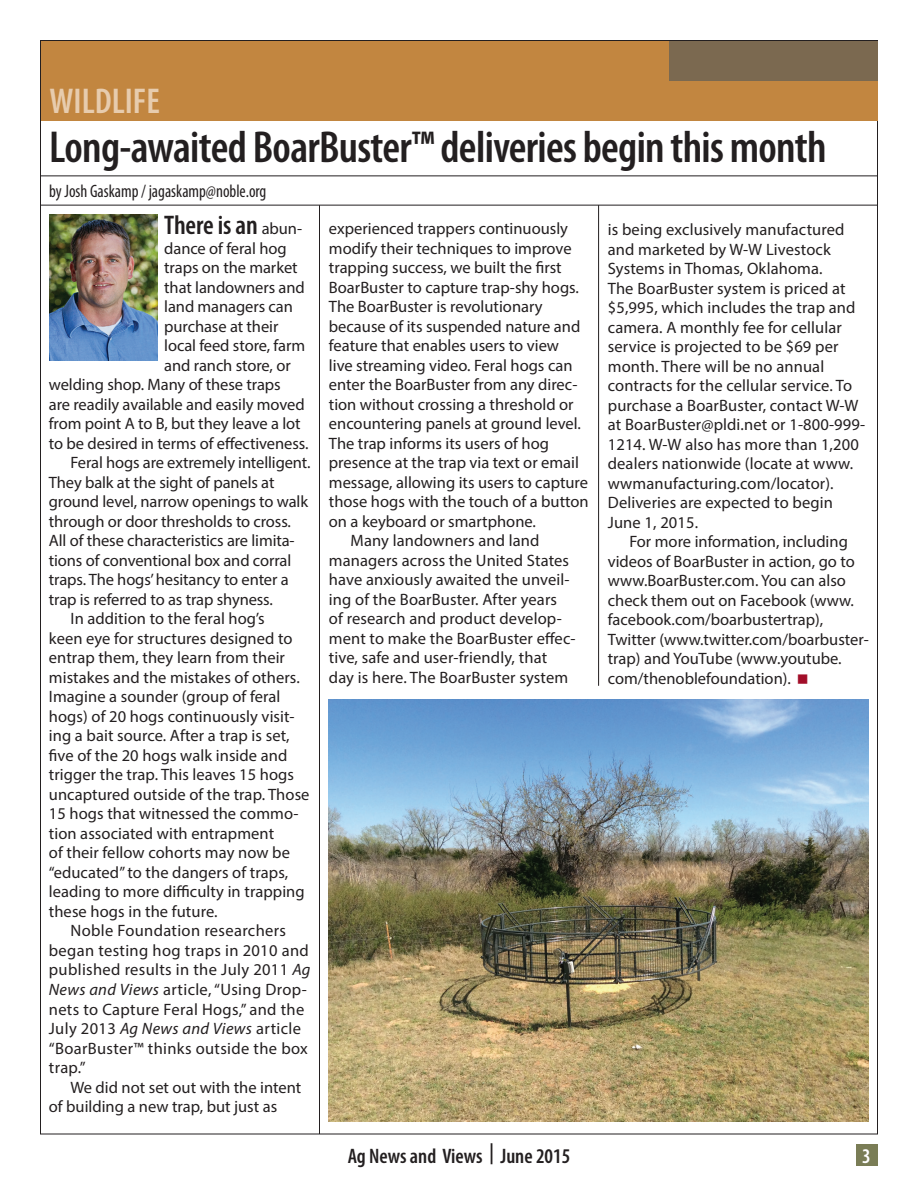
<style>
.page{position:relative;width:918px;height:1188px;background:#fff}
.page>*{position:absolute;margin:0;border:0;box-sizing:border-box;transform-origin:0 0}
.t1{font:600 condensed 45px "Myriad Pro";letter-spacing:-.015em;color:#231f20}
.t2{font:600 condensed 36px "Myriad Pro";color:#e7ccae}
.t3{font:600 condensed 27px "Myriad Pro";letter-spacing:-.005em;color:#231f20}
.t4{font:600 condensed 21px "Myriad Pro";color:#231f20}
.t5{font:600 condensed 21px "Myriad Pro";color:#fff}
.t6{font:condensed 18px "Myriad Pro";color:#231f20;scale:.95 1}
.t7{font:16.5px/19.5px "Myriad Pro";color:#231f20}
.t8{font:16.5px "Myriad Pro";letter-spacing:.02em;color:#231f20}
.s1{font-weight:400;font-stretch:normal;font-size:16.5px}
.s2{font-style:italic}
</style>
<div class="page">
<hr style="left:40px;top:205px;width:838px;height:1px;background:#231f20">
<hr style="left:40px;top:176px;width:838px;height:1px;background:#231f20">
<div style="left:856px;top:1144px;width:22px;height:22px;background:#7a7d56"></div>
<hr style="left:598px;top:205px;width:1px;height:481px;background:#231f20">
<hr style="left:319px;top:205px;width:1px;height:929px;background:#231f20">
<img style="left:50px;top:214px;width:108px;height:147px">
<div style="left:41px;top:41px;width:836px;height:79px;background:#c28640"></div>
<div style="left:669px;top:41px;width:208px;height:39px;background:#7b6950"></div>
<img style="left:329px;top:700px;width:540px;height:421px">
<h2 class="t2" style="left:50px;top:79px;width:112px">WILDLIFE</h2>
<h1 class="t1" style="left:49px;top:120px;width:779px">Long-awaited BoarBuster™ deliveries begin this month</h1>
<p class="t6" style="left:49px;top:180px;width:230px">by Josh Gaskamp / jagaskamp@noble.org</p>
<h3 class="t3" style="left:164px;top:209px;width:139px">There is an <span class="s1">abun-</span></h3>
<p class="t7" style="left:164px;top:238px;width:124px">dance of feral hog</p>
<p class="t7" style="left:164px;top:258px;width:135px">traps on the market</p>
<p class="t7" style="left:164px;top:277px;width:142px">that landowners and</p>
<p class="t7" style="left:164px;top:297px;width:130px">land managers can</p>
<p class="t7" style="left:164px;top:316px;width:116px">purchase at their</p>
<p class="t7" style="left:164px;top:336px;width:143px">local feed store, farm</p>
<p class="t7" style="left:164px;top:355px;width:128px">and ranch store, or</p>
<p class="t7" style="left:49px;top:375px;width:233px">welding shop. Many of these traps</p>
<p class="t7" style="left:49px;top:394px;width:257px">are readily available and easily moved</p>
<p class="t7" style="left:49px;top:414px;width:253px">from point A to B, but they leave a lot</p>
<p class="t7" style="left:49px;top:433px;width:261px">to be desired in terms of effectiveness.</p>
<p class="t7" style="left:70px;top:453px;width:242px">Feral hogs are extremely intelligent.</p>
<p class="t7" style="left:49px;top:472px;width:227px">They balk at the sight of panels at</p>
<p class="t7" style="left:49px;top:492px;width:261px">ground level, narrow openings to walk</p>
<p class="t7" style="left:49px;top:511px;width:244px">through or door thresholds to cross.</p>
<p class="t7" style="left:49px;top:531px;width:247px">All of these characteristics are limita-</p>
<p class="t7" style="left:49px;top:550px;width:244px">tions of conventional box and corral</p>
<p class="t7" style="left:49px;top:570px;width:241px">traps. The hogs’ hesitancy to enter a</p>
<p class="t7" style="left:49px;top:589px;width:226px">trap is referred to as trap shyness.</p>
<p class="t7" style="left:70px;top:609px;width:196px">In addition to the feral hog’s</p>
<p class="t7" style="left:49px;top:628px;width:245px">keen eye for structures designed to</p>
<p class="t7" style="left:49px;top:648px;width:238px">entrap them, they learn from their</p>
<p class="t7" style="left:49px;top:667px;width:252px">mistakes and the mistakes of others.</p>
<p class="t7" style="left:49px;top:687px;width:233px">Imagine a sounder (group of feral</p>
<p class="t7" style="left:49px;top:706px;width:247px">hogs) of 20 hogs continuously visit-</p>
<p class="t7" style="left:49px;top:726px;width:242px">ing a bait source. After a trap is set,</p>
<p class="t7" style="left:49px;top:745px;width:240px">five of the 20 hogs walk inside and</p>
<p class="t7" style="left:49px;top:765px;width:247px">trigger the trap. This leaves 15 hogs</p>
<p class="t7" style="left:49px;top:784px;width:262px">uncaptured outside of the trap. Those</p>
<p class="t7" style="left:49px;top:804px;width:251px">15 hogs that witnessed the commo-</p>
<p class="t7" style="left:49px;top:823px;width:227px">tion associated with entrapment</p>
<p class="t7" style="left:49px;top:843px;width:243px">of their fellow cohorts may now be</p>
<p class="t7" style="left:49px;top:862px;width:241px">“educated” to the dangers of traps,</p>
<p class="t7" style="left:49px;top:882px;width:257px">leading to more difficulty in trapping</p>
<p class="t7" style="left:49px;top:901px;width:170px">these hogs in the future.</p>
<p class="t8" style="left:70px;top:921px;width:217px">Noble Foundation researchers</p>
<p class="t8" style="left:49px;top:940px;width:262px">began testing hog traps in 2010 and</p>
<p class="t8" style="left:49px;top:960px;width:263px">published results in the July 2011 <span class="s2">Ag</span></p>
<p class="t8" style="left:49px;top:979px;width:259px"><span class="s2">News and Views</span> article, “Using Drop-</p>
<p class="t8" style="left:49px;top:999px;width:257px">nets to Capture Feral Hogs,” and the</p>
<p class="t8" style="left:49px;top:1018px;width:254px">July 2013 <span class="s2">Ag News and Views</span> article</p>
<p class="t8" style="left:49px;top:1038px;width:261px">“BoarBuster™ thinks outside the box</p>
<p class="t7" style="left:49px;top:1057px;width:38px">trap.”</p>
<p class="t7" style="left:70px;top:1077px;width:232px">We did not set out with the intent</p>
<p class="t7" style="left:49px;top:1096px;width:230px">of building a new trap, but just as</p>
<p class="t7" style="left:329px;top:219px;width:241px">experienced trappers continuously</p>
<p class="t7" style="left:329px;top:238px;width:244px">modify their techniques to improve</p>
<p class="t7" style="left:329px;top:258px;width:234px">trapping success, we built the first</p>
<p class="t7" style="left:329px;top:277px;width:252px">BoarBuster to capture trap-shy hogs.</p>
<p class="t7" style="left:329px;top:297px;width:215px">The BoarBuster is revolutionary</p>
<p class="t7" style="left:329px;top:316px;width:253px">because of its suspended nature and</p>
<p class="t7" style="left:329px;top:336px;width:232px">feature that enables users to view</p>
<p class="t7" style="left:329px;top:355px;width:245px">live streaming video. Feral hogs can</p>
<p class="t7" style="left:329px;top:375px;width:250px">enter the BoarBuster from any direc-</p>
<p class="t7" style="left:329px;top:394px;width:246px">tion without crossing a threshold or</p>
<p class="t7" style="left:329px;top:414px;width:254px">encountering panels at ground level.</p>
<p class="t7" style="left:329px;top:433px;width:222px">The trap informs its users of hog</p>
<p class="t7" style="left:329px;top:453px;width:252px">presence at the trap via text or email</p>
<p class="t7" style="left:329px;top:472px;width:261px">message, allowing its users to capture</p>
<p class="t7" style="left:329px;top:492px;width:261px">those hogs with the touch of a button</p>
<p class="t7" style="left:329px;top:511px;width:209px">on a keyboard or smartphone.</p>
<p class="t7" style="left:351px;top:531px;width:191px">Many landowners and land</p>
<p class="t7" style="left:329px;top:550px;width:242px">managers across the United States</p>
<p class="t7" style="left:329px;top:570px;width:242px">have anxiously awaited the unveil-</p>
<p class="t7" style="left:329px;top:589px;width:230px">ing of the BoarBuster. After years</p>
<p class="t7" style="left:329px;top:609px;width:234px">of research and product develop-</p>
<p class="t7" style="left:329px;top:628px;width:248px">ment to make the BoarBuster effec-</p>
<p class="t7" style="left:329px;top:648px;width:220px">tive, safe and user-friendly, that</p>
<p class="t7" style="left:329px;top:667px;width:241px">day is here. The BoarBuster system</p>
<p class="t7" style="left:608px;top:220px;width:259px">is being exclusively manufactured and marketed by W-W Livestock<br>Systems in Thomas, Oklahoma.<br>The BoarBuster system is priced at $5,995, which includes the trap and camera. A monthly fee for cellular service is projected to be $69 per month. There will be no annual contracts for the cellular service. To purchase a BoarBuster, contact W-W at BoarBuster@pldi.net or 1-800-999-<br>1214. W-W also has more than 1,200 dealers nationwide (locate at www. wwmanufacturing.com/locator).<br>Deliveries are expected to begin<br>June 1, 2015.</p>
<p class="t7" style="left:608px;top:532px;width:263px;text-indent:22px">For more information, including videos of BoarBuster in action, go to www.BoarBuster.com. You can also check them out on Facebook (www. facebook.com/boarbustertrap), Twitter (www.twitter.com/boarbuster&shy;trap) and YouTube (www.youtube. com/thenoblefoundation).</p>
<p class="t4" style="left:348px;top:1143px;width:224px">Ag News and Views | June 2015</p>
<p class="t5" style="left:862px;top:1143px;width:10px">3</p>
</div>
